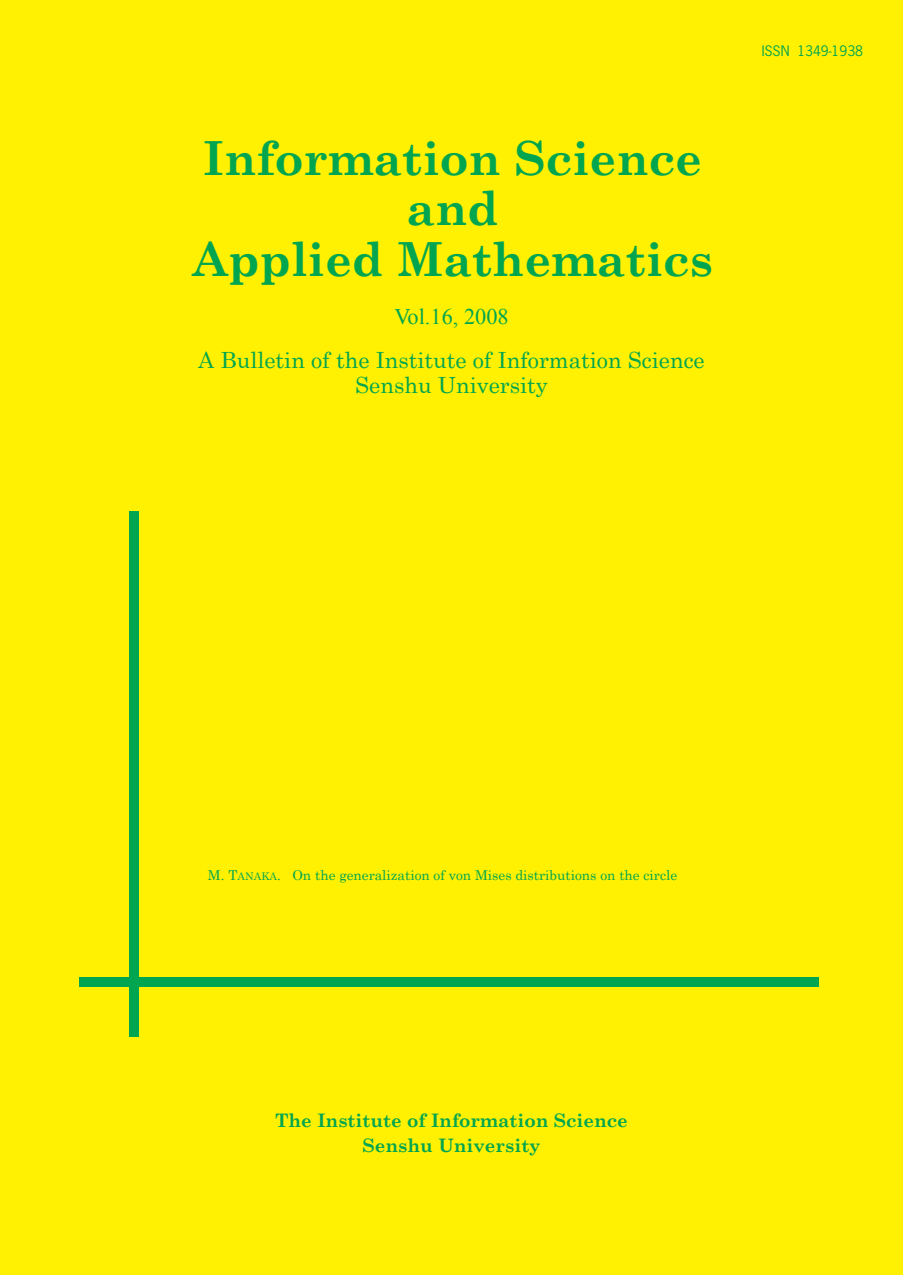
<style>
.page{position:relative;width:903px;height:1275px;background:#fff101}
.page>*{position:absolute;margin:0;border:0;box-sizing:border-box;transform-origin:0 0}
.t1{font:700 47.07px/50.8px "Century Schoolbook";color:#00a54f;text-align:center}
.t2{font:22.4px/24.5px "Century Schoolbook";color:#00a54f;text-align:center}
.t3{font:22.4px "Times New Roman";color:#00a54f}
.t4{font:700 18.55px/24.5px "Century Schoolbook";color:#00a54f;text-align:center}
.t5{font:13.65px "Century Schoolbook";color:#00a54f}
.t6{font:13.65px "News Gothic Std";color:#00a54f}
.s1{font-size:10.5px}
</style>
<div class="page">
<div style="left:129px;top:511px;width:10px;height:526px;background:#00a54f"></div>
<div style="left:79px;top:977px;width:740px;height:10px;background:#00a54f"></div>
<h1 class="t1" style="left:192px;top:130px;width:522px">Information Science and<br>Applied Mathematics</h1>
<h2 class="t3" style="left:394px;top:301px;width:116px">Vol.16, 2008</h2>
<h2 class="t2" style="left:198px;top:346px;width:508px">A Bulletin of the Institute of Information Science<br>Senshu University</h2>
<p class="t6" style="left:762px;top:42px;width:103px">ISSN 1349-1938</p>
<p class="t5" style="left:208px;top:863px;width:471px">M. T<span class="s1">ANAKA</span>. On the generalization of von Mises distributions on the circle</p>
<h3 class="t4" style="left:275px;top:1107px;width:354px">The Institute of Information Science<br>Senshu University</h3>
</div>
